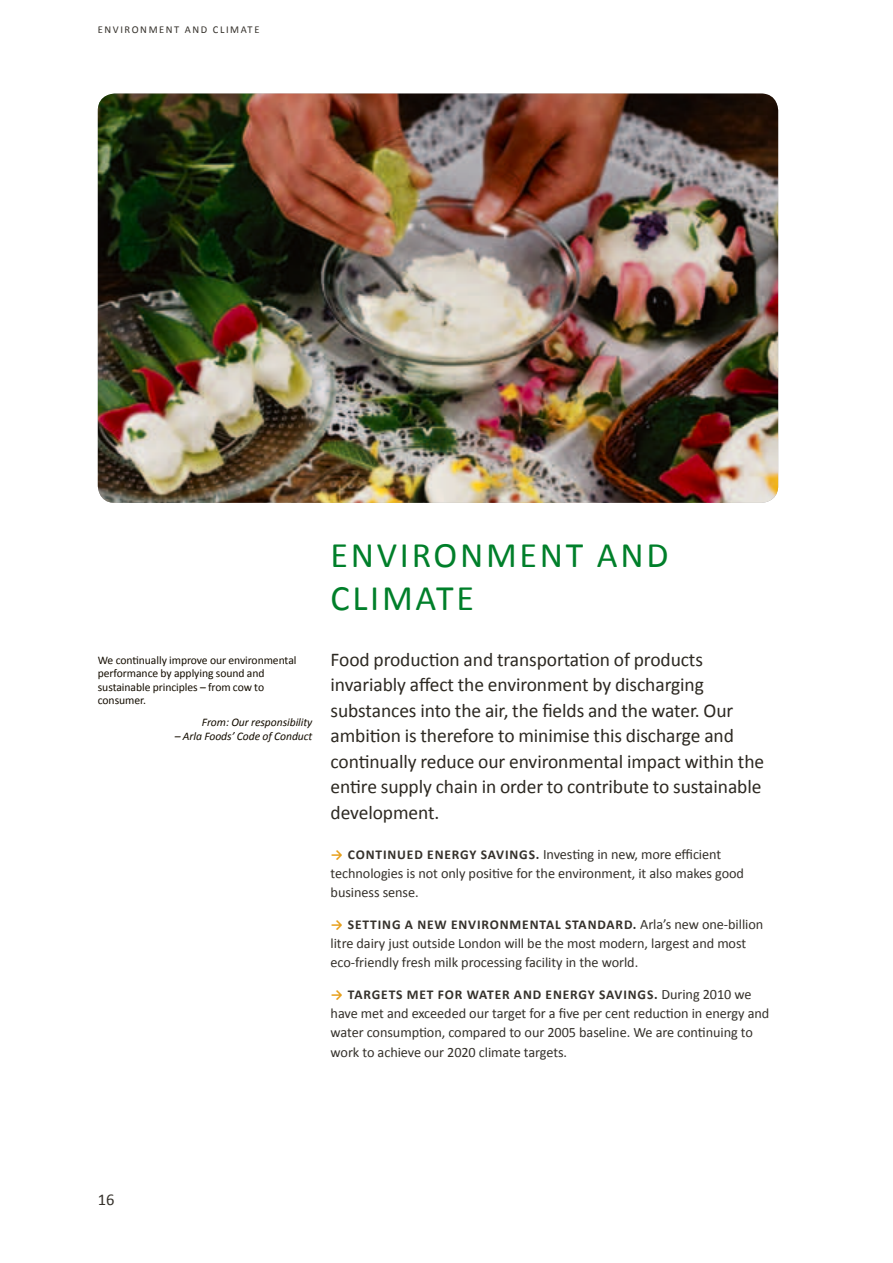
<style>
.page{position:relative;width:893px;height:1263px;background:#fff}
.page>*{position:absolute;margin:0;border:0;box-sizing:border-box;transform-origin:0 0}
.t1{font:36px/43.2px "Calibri";letter-spacing:.075em;color:#007f2a}
.t2{font:19.5px/25.5px "Calibri";letter-spacing:-.005em;color:#2d2922}
.t3{font:16.5px "Calibri";color:#35312b}
.t4{font:14.25px/19px "Calibri";letter-spacing:-.005em;color:#35312b}
.t5{font:700 13.5px "Calibri";letter-spacing:.065em;color:#35312b}
.t6{font:11.7px/13.5px "Calibri";letter-spacing:-.005em;color:#140d01}
.t7{font:italic 11.7px "Calibri";letter-spacing:-.005em;color:#140d01}
.t8{font:10.5px "Calibri";letter-spacing:.15em;color:#35312b}
.s1{font-weight:700;font-size:13.5px;color:#e79f1a}
.s2{font-weight:700;font-size:13.5px}
.s3{color:#e79f1a}
.s4{font-weight:400;font-size:14.25px}
</style>
<div class="page">
<img style="left:98px;top:94px;width:680px;height:409px">
<p class="t8" style="left:98px;top:23px;width:141px">environment and climate</p>
<p class="t6" style="left:98px;top:652px;width:200px">We continually improve our environmental performance by applying sound and sustainable principles – from cow to consumer.</p>
<p class="t7" style="left:202px;top:715px;width:112px">From: Our responsibility</p>
<p class="t7" style="left:175px;top:728px;width:139px">– Arla Foods’ Code of Conduct</p>
<h1 class="t1" style="left:331px;top:532px;width:335px">environment and climate</h1>
<p class="t2" style="left:331px;top:645px;width:435px">Food production and transportation of products invariably affect the environment by discharging substances into the air, the fields and the water. Our ambition is therefore to minimise this discharge and continually reduce our environmental impact within the entire supply chain in order to contribute to sustainable development.</p>
<p class="t4" style="left:331px;top:844px;width:415px"><span class="s1">→</span> <span class="s2">CONTINUED ENERGY SAVINGS.</span> Investing in new, more efficient technologies is not only positive for the environment, it also makes good business sense.</p>
<p class="t5" style="left:331px;top:916px;width:434px"><span class="s3">→</span> SETTING A NEW ENVIRONMENTAL STANDARD. <span class="s4">Arla’s new one-billion</span></p>
<p class="t4" style="left:331px;top:933px;width:417px">litre dairy just outside London will be the most modern, largest and most eco-friendly fresh milk processing facility in the world.</p>
<p class="t5" style="left:331px;top:986px;width:422px"><span class="s3">→</span> TARGETS MET FOR WATER AND ENERGY SAVINGS. <span class="s4">During 2010 we</span></p>
<p class="t4" style="left:331px;top:1003px;width:440px">have met and exceeded our target for a five per cent reduction in energy and water consumption, compared to our 2005 baseline. We are continuing to work to achieve our 2020 climate targets.</p>
<p class="t3" style="left:98px;top:1189px;width:18px">16</p>
</div>
